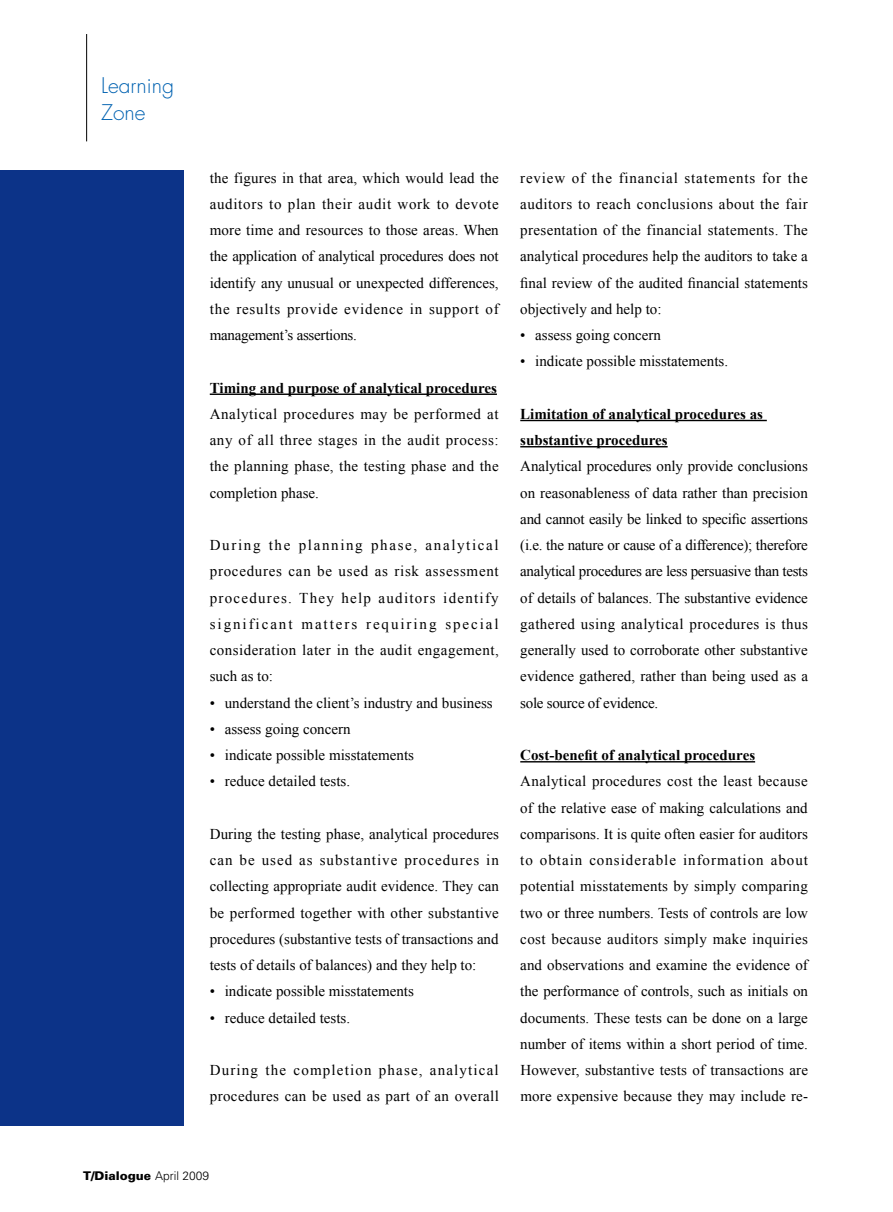
<style>
.page{position:relative;width:893px;height:1212px;background:#fff}
.page>*{position:absolute;margin:0;border:0;box-sizing:border-box;transform-origin:0 0}
.t1{font:300 21px/27px "Futura";color:#0062b1}
.t2{font:15px/26.2px "Times New Roman";color:#000;text-align:justify}
.t3{font:700 15px/26.2px "Times New Roman";color:#000}
.t4{font:15px/26.2px "Times New Roman";letter-spacing:.08em;color:#000}
.t5{font:900 12px "Univers";color:#000}
.s1{font-weight:300}
</style>
<div class="page">
<hr style="left:210px;top:393px;width:287px;height:2px;background:#000">
<hr style="left:520px;top:420px;width:247px;height:1px;background:#000">
<hr style="left:520px;top:446px;width:148px;height:1px;background:#000">
<hr style="left:520px;top:761px;width:235px;height:1px;background:#000">
<div style="left:0;top:170px;width:184px;height:955px;background:#0c3388"></div>
<hr style="left:86px;top:34px;width:1px;height:107px;background:#000">
<h1 class="t1" style="left:101px;top:72px;width:74px">Learning<br>Zone</h1>
<p class="t2" style="left:210px;top:164px;width:291px">the figures in that area, which would lead the auditors to plan their audit work to devote more time and resources to those areas. When the application of analytical procedures does not identify any unusual or unexpected differences, the results provide evidence in support of management’s assertions.</p>
<p class="t3" style="left:210px;top:374px;width:289px">Timing and purpose of analytical procedures</p>
<p class="t2" style="left:210px;top:400px;width:290px">Analytical procedures may be performed at any of all three stages in the audit process: the planning phase, the testing phase and the completion phase.</p>
<p class="t2" style="left:210px;top:532px;width:290px">During the planning phase, analytical procedures can be used as risk assessment procedures. They help auditors identify significant matters requiring special consideration later in the audit engagement, such as to:</p>
<p class="t2" style="left:210px;top:689px;width:284px">• understand the client’s industry and business</p>
<p class="t2" style="left:210px;top:715px;width:142px">• assess going concern</p>
<p class="t2" style="left:210px;top:742px;width:206px">• indicate possible misstatements</p>
<p class="t2" style="left:210px;top:768px;width:142px">• reduce detailed tests.</p>
<p class="t2" style="left:210px;top:820px;width:291px">During the testing phase, analytical procedures can be used as substantive procedures in collecting appropriate audit evidence. They can be performed together with other substantive procedures (substantive tests of transactions and tests of details of balances) and they help to:</p>
<p class="t2" style="left:210px;top:978px;width:206px">• indicate possible misstatements</p>
<p class="t2" style="left:210px;top:1004px;width:142px">• reduce detailed tests.</p>
<p class="t4" style="left:210px;top:1057px;width:291px">During the completion phase, analytical procedures can be used as part of an overall</p>
<p class="t2" style="left:520px;top:164px;width:289px">review of the financial statements for the auditors to reach conclusions about the fair presentation of the financial statements. The analytical procedures help the auditors to take a final review of the audited financial statements objectively and help to:</p>
<p class="t2" style="left:520px;top:322px;width:142px">• assess going concern</p>
<p class="t2" style="left:520px;top:348px;width:209px">• indicate possible misstatements.</p>
<p class="t3" style="left:520px;top:400px;width:244px">Limitation of analytical procedures as substantive procedures</p>
<p class="t2" style="left:520px;top:453px;width:289px">Analytical procedures only provide conclusions on reasonableness of data rather than precision and cannot easily be linked to specific assertions (i.e. the nature or cause of a difference); therefore analytical procedures are less persuasive than tests of details of balances. The substantive evidence gathered using analytical procedures is thus generally used to corroborate other substantive evidence gathered, rather than being used as a sole source of evidence.</p>
<p class="t3" style="left:520px;top:742px;width:236px">Cost-benefit of analytical procedures</p>
<p class="t2" style="left:520px;top:768px;width:289px">Analytical procedures cost the least because of the relative ease of making calculations and comparisons. It is quite often easier for auditors to obtain considerable information about potential misstatements by simply comparing two or three numbers. Tests of controls are low cost because auditors simply make inquiries and observations and examine the evidence of the performance of controls, such as initials on documents. These tests can be done on a large number of items within a short period of time.<br>However, substantive tests of transactions are more expensive because they may include re-</p>
<p class="t5" style="left:83px;top:1168px;width:128px">T/Dialogue <span class="s1">April 2009</span></p>
</div>
